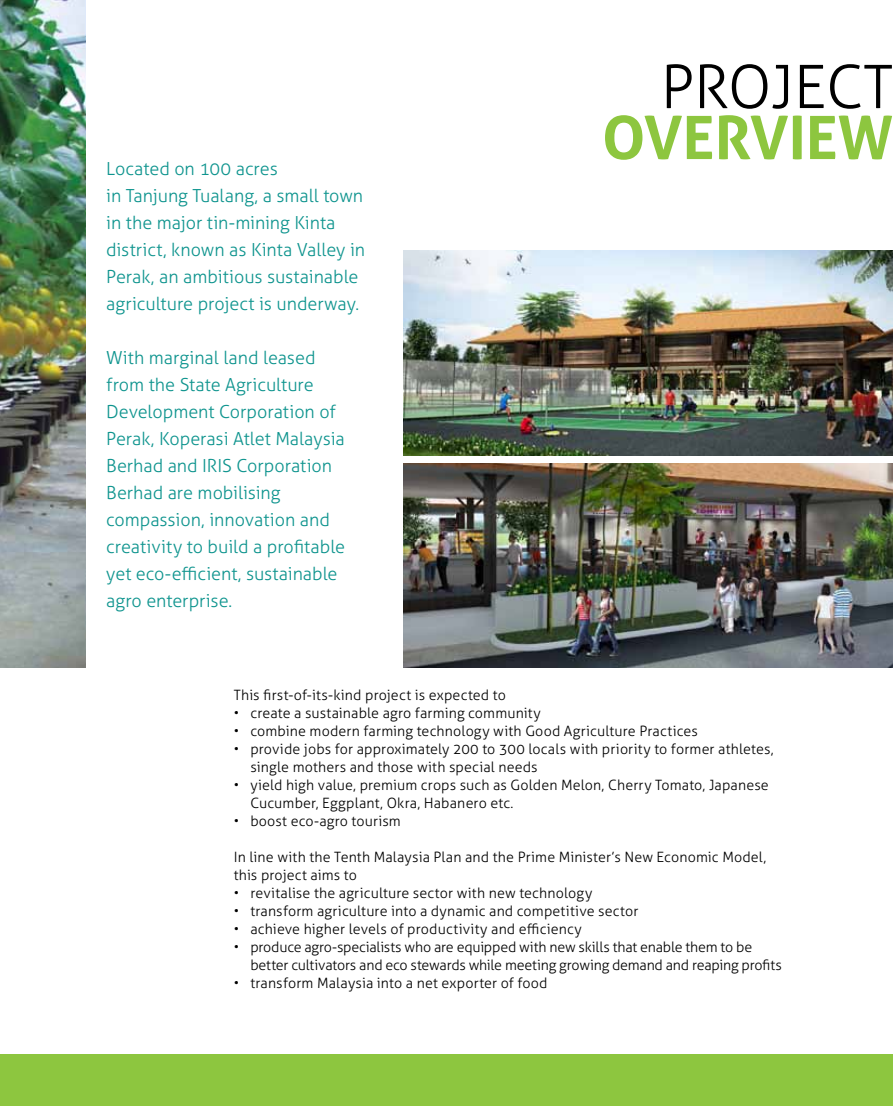
<style>
.page{position:relative;width:893px;height:1106px;background:#fff}
.page>*{position:absolute;margin:0;border:0;box-sizing:border-box;transform-origin:0 0}
.t1{font:700 60px "Aller";color:#8dc63f}
.t2{font:300 60px "Aller";color:#000}
.t3{font:300 18px/27px "Aller";letter-spacing:-.005em;color:#0e948e}
.t4{font:300 14.25px/18px "Aller";letter-spacing:.01em;color:#000}
.t5{font:300 14.25px/18px "Aller";letter-spacing:-.015em;color:#000}
</style>
<div class="page">
<img style="left:404px;top:251px;width:489px;height:204px">
<div style="left:0;top:1054px;width:893px;height:52px;background:#8dc63f"></div>
<img style="left:404px;top:463px;width:489px;height:205px">
<img style="left:0;top:0;width:85px;height:668px">
<p class="t3" style="left:106px;top:155px;width:260px">Located on 100 acres<br>in Tanjung Tualang, a small town in the major tin-mining Kinta district, known as Kinta Valley in<br>Perak, an ambitious sustainable agriculture project is underway.</p>
<p class="t3" style="left:106px;top:344px;width:240px">With marginal land leased from the State Agriculture<br>Development Corporation of<br>Perak, Koperasi Atlet Malaysia<br>Berhad and IRIS</p>
<p class="t3" style="left:106px;top:452px;width:240px;text-indent:130px">Corporation<br>Berhad are mobilising compassion, innovation and creativity to build a profitable yet eco-efficient, sustainable agro enterprise.</p>
<h1 class="t2" style="left:661px;top:51px;width:232px">PROJECT</h1>
<h1 class="t1" style="left:602px;top:101px;width:292px">OVERVIEW</h1>
<p class="t4" style="left:234px;top:685px;width:274px">This first-of-its-kind project is expected to</p>
<p class="t4" style="left:234px;top:703px;width:308px">• create a sustainable agro farming community</p>
<p class="t4" style="left:234px;top:721px;width:465px">• combine modern farming technology with Good Agriculture Practices</p>
<p class="t4" style="left:250px;top:739px;width:525px;text-indent:-17px">• provide jobs for approximately 200 to 300 locals with priority to former athletes, single mothers and those with special needs</p>
<p class="t4" style="left:250px;top:775px;width:520px;text-indent:-17px">• yield high value, premium crops such as Golden Melon, Cherry Tomato, Japanese<br>Cucumber, Eggplant, Okra, Habanero etc.</p>
<p class="t4" style="left:234px;top:811px;width:169px">• boost eco-agro tourism</p>
<p class="t4" style="left:234px;top:847px;width:534px">I n line with the Tenth Malaysia Plan and the Prime Minister’s N ew Economic Model, this project aims to</p>
<p class="t4" style="left:234px;top:883px;width:360px">• revitalise the agriculture sector with new technology</p>
<p class="t4" style="left:234px;top:901px;width:406px">• transform agriculture into a dynamic and competitive sector</p>
<p class="t4" style="left:234px;top:919px;width:349px">• achieve higher levels of productivity and efficiency</p>
<p class="t5" style="left:250px;top:937px;width:533px;text-indent:-17px">• produce agro-specialists who are equipped with new skills that enable them to be better cultivators and eco stewards while meeting growing demand and reaping profits</p>
<p class="t4" style="left:234px;top:973px;width:315px">• transform Malaysia into a net exporter of food</p>
</div>
